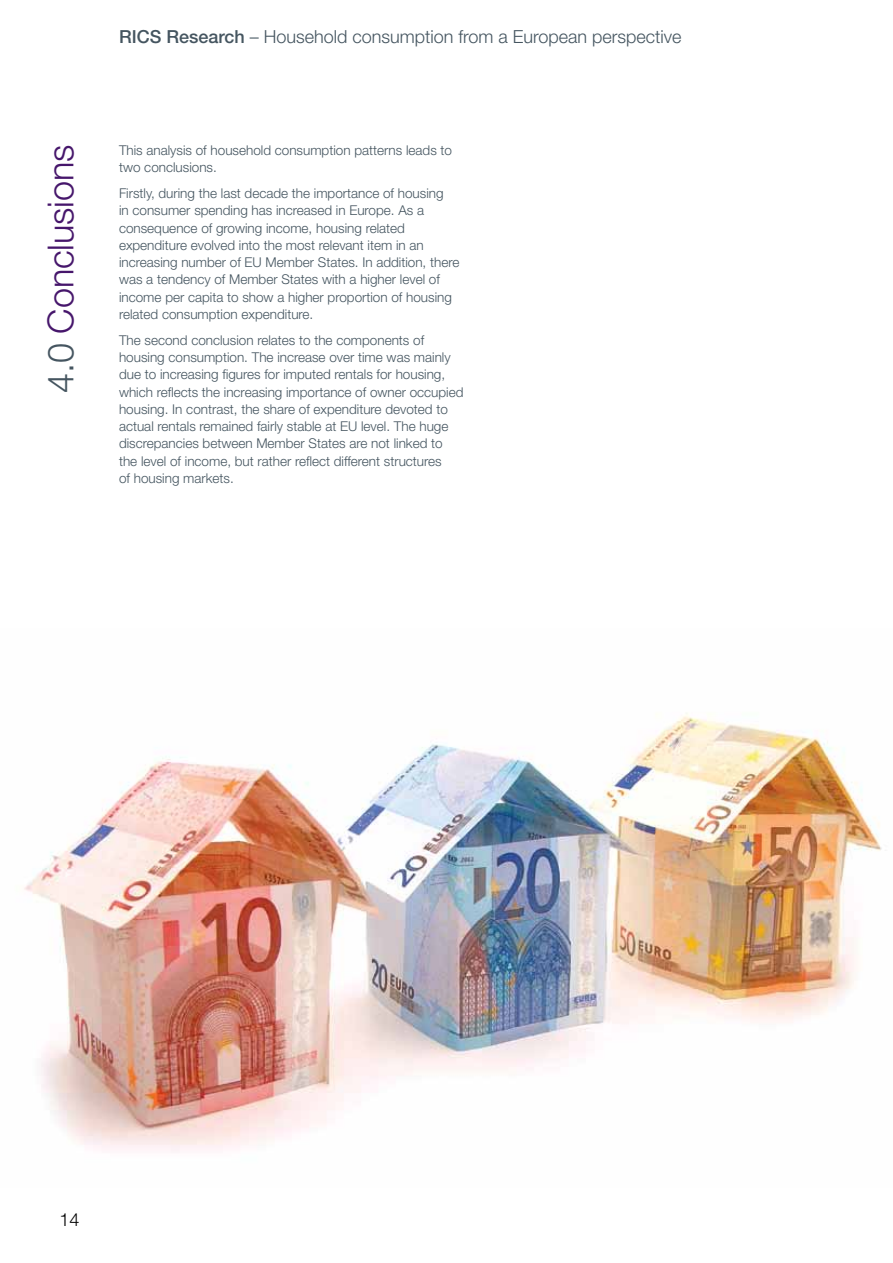
<style>
.page{position:relative;width:893px;height:1263px;background:#fff}
.page>*{position:absolute;margin:0;border:0;box-sizing:border-box;transform-origin:0 0}
.t1{font:300 36px "Helvetica Neue LT";letter-spacing:-.005em;color:#46166b}
.t2{font:300 18px "Helvetica Neue LT";color:#455560}
.t3{font:300 18px "Helvetica Neue LT";color:#000}
.t4{font:300 13.5px/17.2px "Helvetica Neue LT";color:#455560}
.s1{color:#455560}
.s2{font-weight:500}
</style>
<div class="page">
<img style="left:24px;top:713px;width:858px;height:439px">
<h1 class="t1" style="left:39px;top:393px;width:250px;rotate:-90deg"><span class="s1">4.0</span> Conclusions</h1>
<h2 class="t2" style="left:119px;top:25px;width:564px"><span class="s2">RICS Research</span> – Household consumption from a European perspective</h2>
<p class="t4" style="left:119px;top:141px;width:335px">This analysis of household consumption patterns leads to two conclusions.</p>
<p class="t4" style="left:119px;top:184px;width:342px">Firstly, during the last decade the importance of housing<br>in consumer spending has increased in Europe. As a consequence of growing income, housing related expenditure evolved into the most relevant item in an increasing number of EU Member States. In addition, there was a tendency of Member States with a higher level of income per capita to show a higher proportion of housing related consumption expenditure.</p>
<p class="t4" style="left:119px;top:331px;width:346px">The second conclusion relates to the components of housing consumption. The increase over time was mainly due to increasing figures for imputed rentals for housing, which reflects the increasing importance of owner occupied housing. In contrast, the share of expenditure devoted to actual rentals remained fairly stable at EU level. The huge discrepancies between Member States are not linked to the level of income, but rather reflect different structures<br>of housing markets.</p>
<h2 class="t3" style="left:60px;top:1209px;width:22px">14</h2>
</div>
